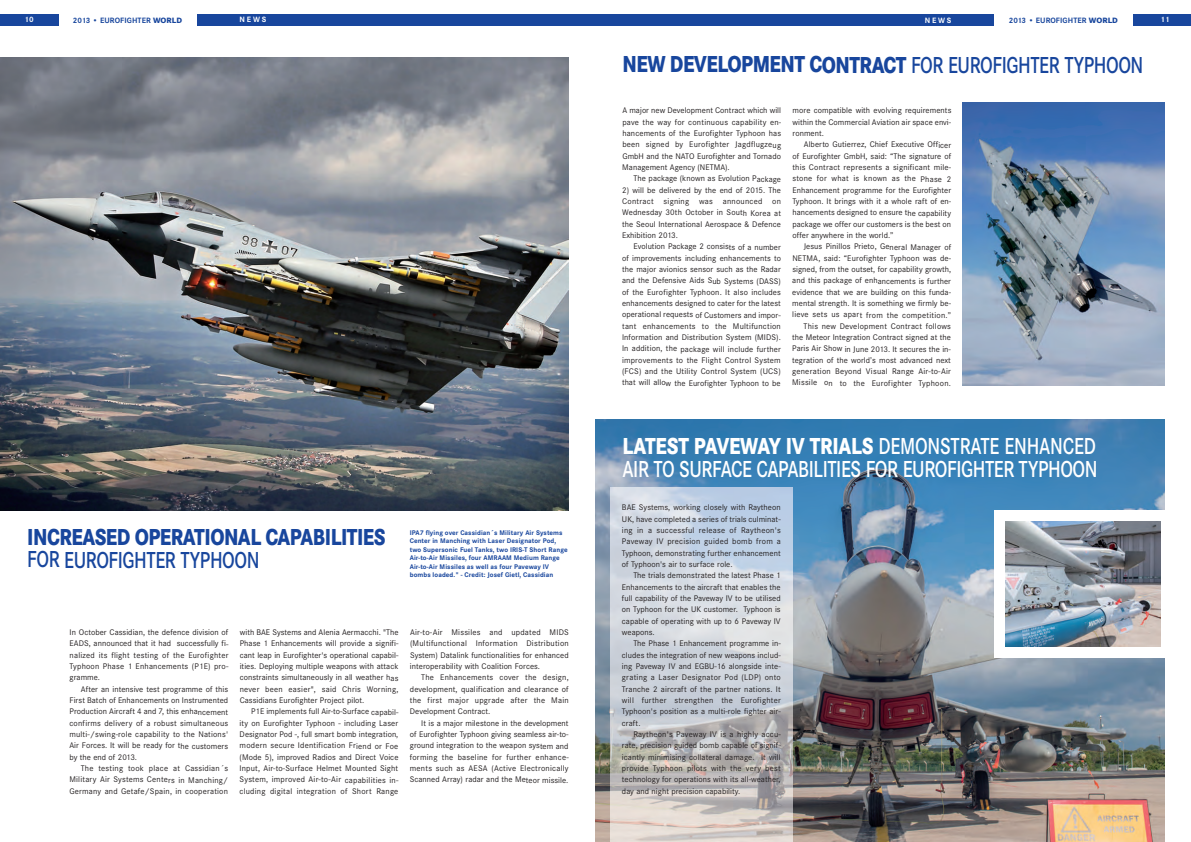
<style>
.page{position:relative;width:1191px;height:842px;background:#fff}
.page>*{position:absolute;margin:0;border:0;box-sizing:border-box;transform-origin:0 0}
.t1{font:600 24px/22.6px "Corporate S";letter-spacing:-.025em;color:#fff;scale:.8 1}
.t2{font:800 24px "Corporate S";letter-spacing:-.025em;color:#18469d;scale:.8 1}
.t3{font:600 24px "Corporate S";letter-spacing:-.025em;color:#18469d;scale:.8 1}
.t4{font:8.5px/11.3px "Corporate S";letter-spacing:.005em;color:#231f20;text-align:justify}
.t5{font:700 8px "Corporate S";letter-spacing:.01em;color:#18469d}
.t6{font:700 8px "Corporate S";letter-spacing:.22em;color:#fff}
.t7{font:700 7px/8.5px "Corporate S";letter-spacing:.01em;color:#18469d}
.s1{font-weight:800}
.s2{font-weight:600}
</style>
<div class="page">
<img style="left:596px;top:420px;width:568px;height:422px">
<div style="left:994px;top:510px;width:181px;height:148px;background:#fff"></div>
<img style="left:610px;top:488px;width:182px;height:354px">
<img style="left:0;top:57px;width:568px;height:453px">
<div style="left:1132px;top:14px;width:59px;height:12px;background:#18469d"></div>
<div style="left:595px;top:14px;width:399px;height:12px;background:#18469d"></div>
<div style="left:197px;top:14px;width:398px;height:12px;background:#18469d"></div>
<div style="left:0;top:14px;width:58px;height:12px;background:#18469d"></div>
<img style="left:1005px;top:522px;width:155px;height:124px">
<img style="left:962px;top:102px;width:202px;height:284px">
<p class="t6" style="left:24px;top:15px;width:11px">10</p>
<p class="t5" style="left:73px;top:15px;width:111px">2013 • EUROFIGHTER <span class="s1">WORLD</span></p>
<p class="t6" style="left:240px;top:15px;width:28px">NEWS</p>
<p class="t6" style="left:924px;top:15px;width:28px">NEWS</p>
<p class="t5" style="left:1008px;top:15px;width:111px">2013 • EUROFIGHTER <span class="s1">WORLD</span></p>
<p class="t6" style="left:1160px;top:15px;width:11px">11</p>
<h1 class="t2" style="left:622px;top:50px;width:652px">NEW DEVELOPMENT CONTRACT <span class="s2">FOR EUROFIGHTER TYPHOON</span></h1>
<p class="t4" style="left:622px;top:105px;width:160px">A major new Development Contract which will pave the way for continuous capability en&shy;hancements of the Eurofighter Typhoon has been signed by Eurofighter Jagdflugzeug GmbH and the NATO Eurofighter and Tornado Management Agency (NETMA).</p>
<p class="t4" style="left:633px;top:173px;width:149px">The package (known as Evolution Package</p>
<p class="t4" style="left:622px;top:184px;width:160px">2) will be delivered by the end of 2015. The Contract signing was announced on Wednesday 30th October in South Korea at the Seoul International Aerospace &amp; Defence Exhibition 2013.</p>
<p class="t4" style="left:622px;top:241px;width:160px;text-indent:12px">Evolution Package 2 consists of a number of improvements including enhancements to the major avionics sensor such as the Radar and the Defensive Aids Sub Systems (DASS) of the Eurofighter Typhoon. It also includes enhancements designed to cater for the latest operational requests of Customers and impor&shy;tant enhancements to the Multifunction Information and Distribution System (MIDS).<br>In addition, the package will include further improvements to the Flight Control System (FCS) and the Utility Control System (UCS) that will allow the Eurofighter Typhoon to be</p>
<p class="t4" style="left:792px;top:105px;width:160px">more compatible with evolving requirements within the Commercial Aviation air space envi&shy;ronment.</p>
<p class="t4" style="left:792px;top:139px;width:160px;text-indent:11px">Alberto Gutierrez, Chief Executive Officer of Eurofighter GmbH, said: “The signature of this Contract represents a significant mile&shy;stone for what is known as the Phase 2<br>Enhancement programme for the Eurofighter Typhoon. It brings with it a whole raft of en&shy;hancements designed to ensure the capability package we offer our customers is the best on offer anywhere in the world.”</p>
<p class="t4" style="left:792px;top:241px;width:160px;text-align:right">Jesus Pinillos Prieto, General Manager of NETMA, said: “Eurofighter Typhoon was de&shy;signed, from the outset, for capability growth, and this package of enhancements is further evidence that we are building on this funda&shy;mental strength. It is something we firmly be&shy;lieve sets us apart from the competition.” This new Development Contract follows the Meteor Integration Contract signed at the Paris Air Show in June 2013. It secures the in&shy;tegration of the world’s most advanced next generation Beyond Visual Range Air-to-Air Missile on to the Eurofighter Typhoon.</p>
<h1 class="t2" style="left:27px;top:523px;width:449px">INCREASED OPERATIONAL CAPABILITIES</h1>
<h1 class="t3" style="left:27px;top:545px;width:292px">FOR EUROFIGHTER TYPHOON</h1>
<p class="t7" style="left:410px;top:528px;width:159px">IPA7 flying over Cassidian´s Military Air Systems Center in Manching with Laser Designator Pod, two Supersonic Fuel Tanks, two IRIS-T Short Range Air-to-Air Missiles, four AMRAAM Medium Range Air-to-Air Missiles as well as four Paveway IV bombs loaded." - Credit: Josef Gietl, Cassidian</p>
<p class="t4" style="left:70px;top:626px;width:160px">In October Cassidian, the defence division of EADS, announced that it had successfully fi&shy;nalized its flight testing of the Eurofighter Typhoon Phase 1 Enhancements (P1E) pro&shy;gramme.</p>
<p class="t4" style="left:69px;top:683px;width:160px;text-indent:11px">After an intensive test programme of this First Batch of Enhancements on Instrumented Production Aircraft 4 and 7, this enhancement confirms delivery of a robust simultaneous multi-/swing-role capability to the Nations' Air Forces. It will be ready for the customers by the end of 2013.</p>
<p class="t4" style="left:69px;top:762px;width:160px;text-indent:11px">The testing took place at Cassidian´s Military Air Systems Centers in Manching/ Germany and Getafe/Spain, in cooperation</p>
<p class="t4" style="left:240px;top:626px;width:160px">with BAE Systems and Alenia Aermacchi. "The Phase 1 Enhancements will provide a signifi&shy;cant leap in Eurofighter's operational capabil&shy;ities. Deploying multiple weapons with attack constraints simultaneously in all weather has never been easier", said Chris Worning, Cassidians Eurofighter Project pilot.</p>
<p class="t4" style="left:239px;top:706px;width:160px;text-indent:11px">P1E implements full Air-to-Surface capabil&shy;ity on Eurofighter Typhoon - including Laser Designator Pod -, full smart bomb integration, modern secure Identification Friend or Foe (Mode 5), improved Radios and Direct Voice Input, Air-to-Surface Helmet Mounted Sight System, improved Air-to-Air capabilities in&shy;cluding digital integration of Short Range</p>
<p class="t4" style="left:410px;top:626px;width:160px">Air-to-Air Missiles and updated MIDS (Multifunctional Information Distribution System) Datalink functionalities for enhanced interoperability with Coalition Forces.</p>
<p class="t4" style="left:410px;top:672px;width:160px;text-indent:11px">The Enhancements cover the design, development, qualification and clearance of the first major upgrade after the Main Development Contract.</p>
<p class="t4" style="left:410px;top:717px;width:160px;text-indent:11px">It is a major milestone in the development of Eurofighter Typhoon giving seamless air-to&shy;ground integration to the weapon system and forming the baseline for further enhance&shy;ments such as AESA (Active Electronically Scanned Array) radar and the Meteor missile.</p>
<h1 class="t1" style="left:622px;top:434px;width:595px"><span class="s1">LATEST PAVEWAY IV TRIALS</span> DEMONSTRATE ENHANCED<br>AIR TO SURFACE CAPABILITIES FOR EUROFIGHTER TYPHOON</h1>
<p class="t4" style="left:622px;top:502px;width:160px">BAE Systems, working closely with Raytheon UK, have completed a series of trials culminat&shy;ing in a successful release of Raytheon's Paveway IV precision guided bomb from a Typhoon, demonstrating further enhancement of Typhoon's air to surface role.</p>
<p class="t4" style="left:622px;top:570px;width:160px;text-indent:11px">The trials demonstrated the latest Phase 1<br>Enhancements to the aircraft that enables the full capability of the Paveway IV to be utilised on Typhoon for the UK customer. Typhoon is capable of operating with up to 6 Paveway IV weapons.</p>
<p class="t4" style="left:622px;top:638px;width:160px;text-indent:11px">The Phase 1 Enhancement programme in&shy;cludes the integration of new weapons includ&shy;ing Paveway IV and EGBU-16 alongside inte&shy;grating a Laser Designator Pod (LDP) onto Tranche 2 aircraft of the partner nations. It will further strengthen the Eurofighter Typhoon's position as a multi-role fighter air&shy;craft.</p>
<p class="t4" style="left:622px;top:728px;width:160px;text-indent:11px">Raytheon's Paveway IV is a highly accu&shy;rate, precision guided bomb capable of signif&shy;icantly minimising collateral damage. It will provide Typhoon pilots with the very best technology for operations with its all-weather, day and night precision capability.</p>
</div>
